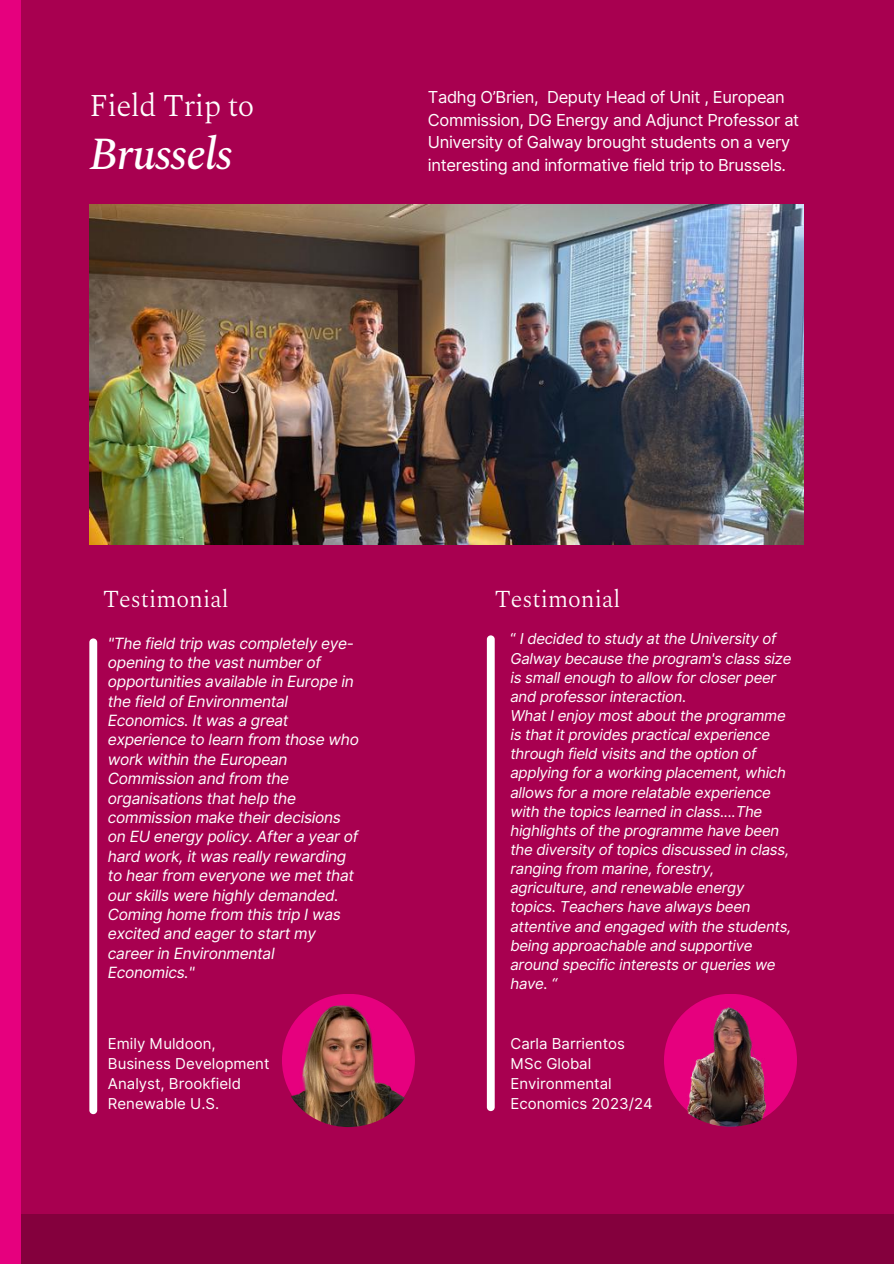
<style>
.page{position:relative;width:894px;height:1264px;background:#fff}
.page>*{position:absolute;margin:0;border:0;box-sizing:border-box;transform-origin:0 0}
.t1{font:italic 500 45px "Spectral";letter-spacing:-.02em;color:#fff}
.t2{font:300 31.2px "Spectral";letter-spacing:-.02em;color:#fff}
.t3{font:300 24px "Spectral";color:#fff}
.t4{font:16.5px/22.5px "Inter";letter-spacing:-.02em;color:#fff}
.t5{font:italic 15.45px/19.4px "Inter";letter-spacing:-.02em;color:#fff}
.t6{font:italic 15px/19.2px "Inter";letter-spacing:-.02em;color:#fff}
.t7{font:15px/20.2px "Inter";color:#fff}
.s1{font-style:normal}
</style>
<div class="page">
<div style="left:0;top:0;width:893px;height:1203px;background:#a80050"></div>
<img style="left:89px;top:204px;width:714px;height:340px">
<div style="left:282px;top:993px;width:133px;height:133px;background:#e6007e;border-radius:50%"></div>
<img style="left:282px;top:1004px;width:132px;height:123px;border-radius:50%">
<div style="left:0;top:1196px;width:893px;height:67px;background:#a80050"></div>
<div style="left:89px;top:638px;width:8px;height:476px;background:#fff;border-radius:4px"></div>
<div style="left:486px;top:635px;width:8px;height:476px;background:#fff;border-radius:4px"></div>
<img style="left:656px;top:979px;width:148px;height:147px;border-radius:50%">
<div style="left:0;top:1214px;width:893px;height:49px;background:#84003d"></div>
<div style="left:0;top:0;width:21px;height:1263px;background:#e6007e"></div>
<h2 class="t2" style="left:89px;top:83px;width:166px">Field Trip to</h2>
<h1 class="t1" style="left:89px;top:121px;width:144px">Brussels</h1>
<p class="t4" style="left:427px;top:86px;width:373px">Tadhg O’Brien, Deputy Head of Unit , European Commission, DG Energy and Adjunct Professor at University of Galway brought students on a very interesting and informative field trip to Brussels.</p>
<h3 class="t3" style="left:103px;top:581px;width:127px">Testimonial</h3>
<p class="t5" style="left:108px;top:633px;width:252px">"The field trip was completely eye&shy;opening to the vast number of opportunities available in Europe in the field of Environmental<br>Economics. It was a great experience to learn from those who work within the European<br>Commission and from the organisations that help the commission make their decisions on EU energy policy. After a year of hard work, it was really rewarding to hear from everyone we met that our skills were highly demanded.<br>Coming home from this trip I was excited and eager to start my career in Environmental<br>Economics."</p>
<p class="t7" style="left:108px;top:1033px;width:163px">Emily Muldoon,<br>Business Development<br>Analyst, Brookfield<br>Renewable U.S.</p>
<h3 class="t3" style="left:494px;top:581px;width:127px">Testimonial</h3>
<p class="t6" style="left:510px;top:629px;width:282px"><span class="s1">“</span> I decided to study at the University of Galway because the program's class size is small enough to allow for closer peer and professor interaction.<br>What I enjoy most about the programme is that it provides practical experience through field visits and the option of applying for a working placement, which allows for a more relatable experience with the topics learned in class....The highlights of the programme have been the diversity of topics discussed in class, ranging from marine, forestry, agriculture, and renewable energy topics. Teachers have always been attentive and engaged with the students, being approachable and supportive around specific interests or queries we have. “</p>
<p class="t7" style="left:510px;top:1033px;width:144px">Carla Barrientos<br>MSc Global<br>Environmental<br>Economics 2023/24</p>
</div>
